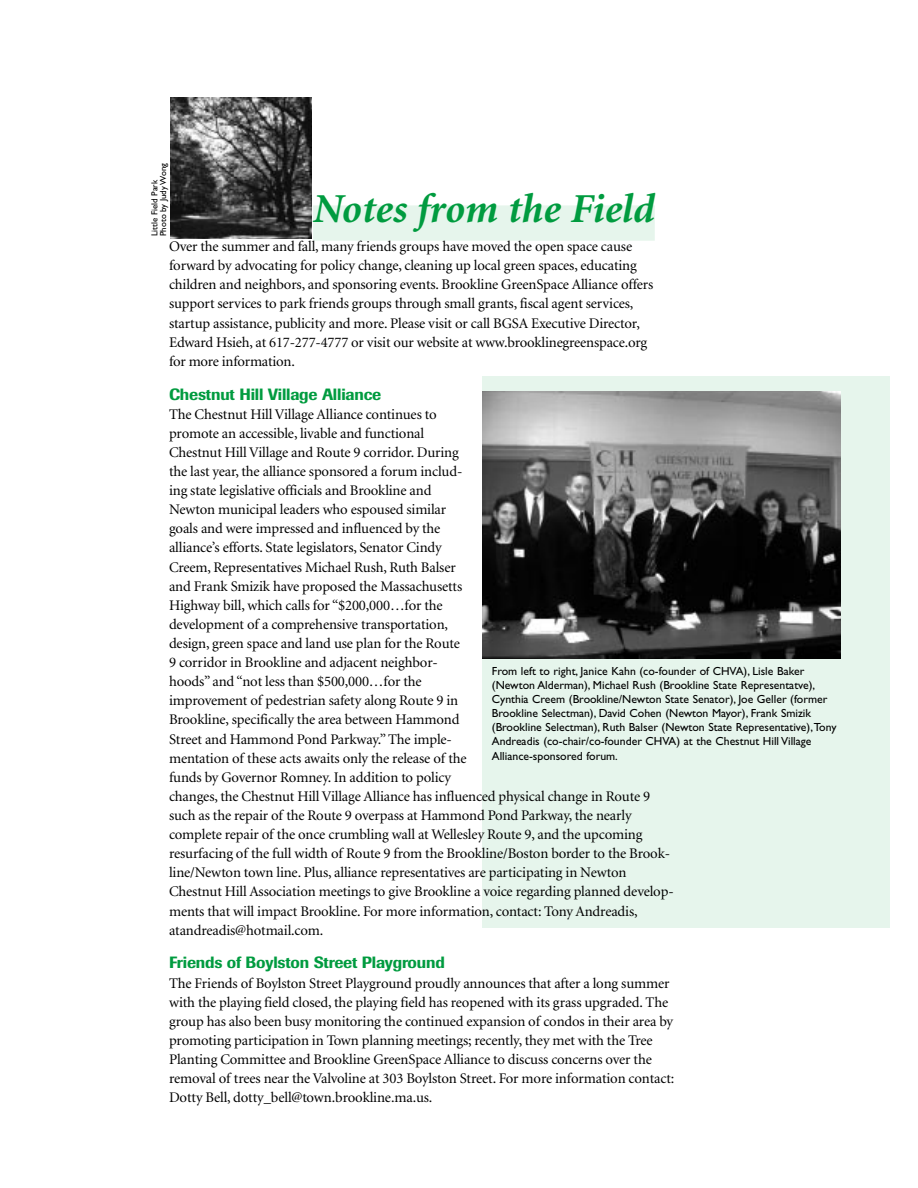
<style>
.page{position:relative;width:918px;height:1188px;background:#fff}
.page>*{position:absolute;margin:0;border:0;box-sizing:border-box;transform-origin:0 0}
.t1{font:italic 700 41.1px "Minion";color:#009b3f}
.t2{font:500 16.2px "Imago";letter-spacing:-.01em;color:#009b3f}
.t3{font:14.7px/19px "Minion";letter-spacing:-.01em;color:#000}
.t4{font:11.7px/14.1px "Gill Sans";color:#000}
.t5{font:8.85px/8.9px "Gill Sans";color:#000}
</style>
<div class="page">
<div style="left:482px;top:376px;width:407px;height:551px;background:#e6f5ec"></div>
<div style="left:313px;top:205px;width:342px;height:36px;background:#e6f5ec"></div>
<img style="left:482px;top:391px;width:359px;height:268px">
<img style="left:171px;top:97px;width:141px;height:141px">
<p class="t5" style="left:151px;top:236px;width:75px;rotate:-90deg">Little Field Park<br>Photo by Judy Wong</p>
<h1 class="t1" style="left:313px;top:193px;width:343px">Notes from the Field</h1>
<p class="t3" style="left:169px;top:238px;width:486px">Over the summer and fall, many friends groups have moved the open space cause forward by advocating for policy change, cleaning up local green spaces, educating children and neighbors, and sponsoring events. Brookline GreenSpace Alliance offers support services to park friends groups through small grants, fiscal agent services, startup assistance, publicity and more. Please visit or call BGSA Executive Director, Edward Hsieh, at 617-277-4777 or visit our website at www.brooklinegreenspace.org for more information.</p>
<p class="t2" style="left:169px;top:388px;width:214px">Chestnut Hill Village Alliance</p>
<p class="t3" style="left:169px;top:406px;width:506px">The Chestnut Hill Village Alliance continues to<br>promote an accessible, livable and functional<br>Chestnut Hill Village and Route 9 corridor. During<br>the last year, the alliance sponsored a forum includ-<br>ing state legislative officials and Brookline and<br>Newton municipal leaders who espoused similar<br>goals and were impressed and influenced by the<br>alliance’s efforts. State legislators, Senator Cindy<br>Creem, Representatives Michael Rush, Ruth Balser<br>and Frank Smizik have proposed the Massachusetts<br>Highway bill, which calls for “$200,000…for the<br>development of a comprehensive transportation,<br>design, green space and land use plan for the Route<br>9 corridor in Brookline and adjacent neighbor-<br>hoods” and “not less than $500,000…for the<br>improvement of pedestrian safety along Route 9 in<br>Brookline, specifically the area between Hammond<br>Street and Hammond Pond Parkway.” The imple-<br>mentation of these acts awaits only the release of the<br>funds by Governor Romney. In addition to policy<br>changes, the Chestnut Hill Village Alliance has influenced physical change in Route 9 such as the repair of the Route 9 overpass at Hammond Pond Parkway, the nearly complete repair of the once crumbling wall at Wellesley Route 9, and the upcoming resurfacing of the full width of Route 9 from the Brookline/Boston border to the Brook&shy;line/Newton town line. Plus, alliance representatives are participating in Newton Chestnut Hill Association meetings to give Brookline a voice regarding planned develop&shy;ments that will impact Brookline. For more information, contact: Tony Andreadis, atandreadis@hotmail.com.</p>
<p class="t2" style="left:169px;top:957px;width:277px">Friends of Boylston Street Playground</p>
<p class="t3" style="left:169px;top:975px;width:507px">The Friends of Boylston Street Playground proudly announces that after a long summer with the playing field closed, the playing field has reopened with its grass upgraded. The group has also been busy monitoring the continued expansion of condos in their area by promoting participation in Town planning meetings; recently, they met with the Tree Planting Committee and Brookline GreenSpace Alliance to discuss concerns over the removal of trees near the Valvoline at 303 Boylston Street. For more information contact:<br>Dotty Bell, dotty_bell@town.brookline.ma.us.</p>
<p class="t4" style="left:492px;top:665px;width:346px">From left to right, Janice Kahn (co-founder of CHVA), Lisle Baker (Newton Alderman), Michael Rush (Brookline State Representatve), Cynthia Creem (Brookline/Newton State Senator), Joe Geller (former Brookline Selectman), David Cohen (Newton Mayor), Frank Smizik (Brookline Selectman), Ruth Balser (Newton State Representative),Tony Andreadis (co-chair/co-founder CHVA) at the Chestnut Hill Village Alliance-sponsored forum.</p>
</div>
